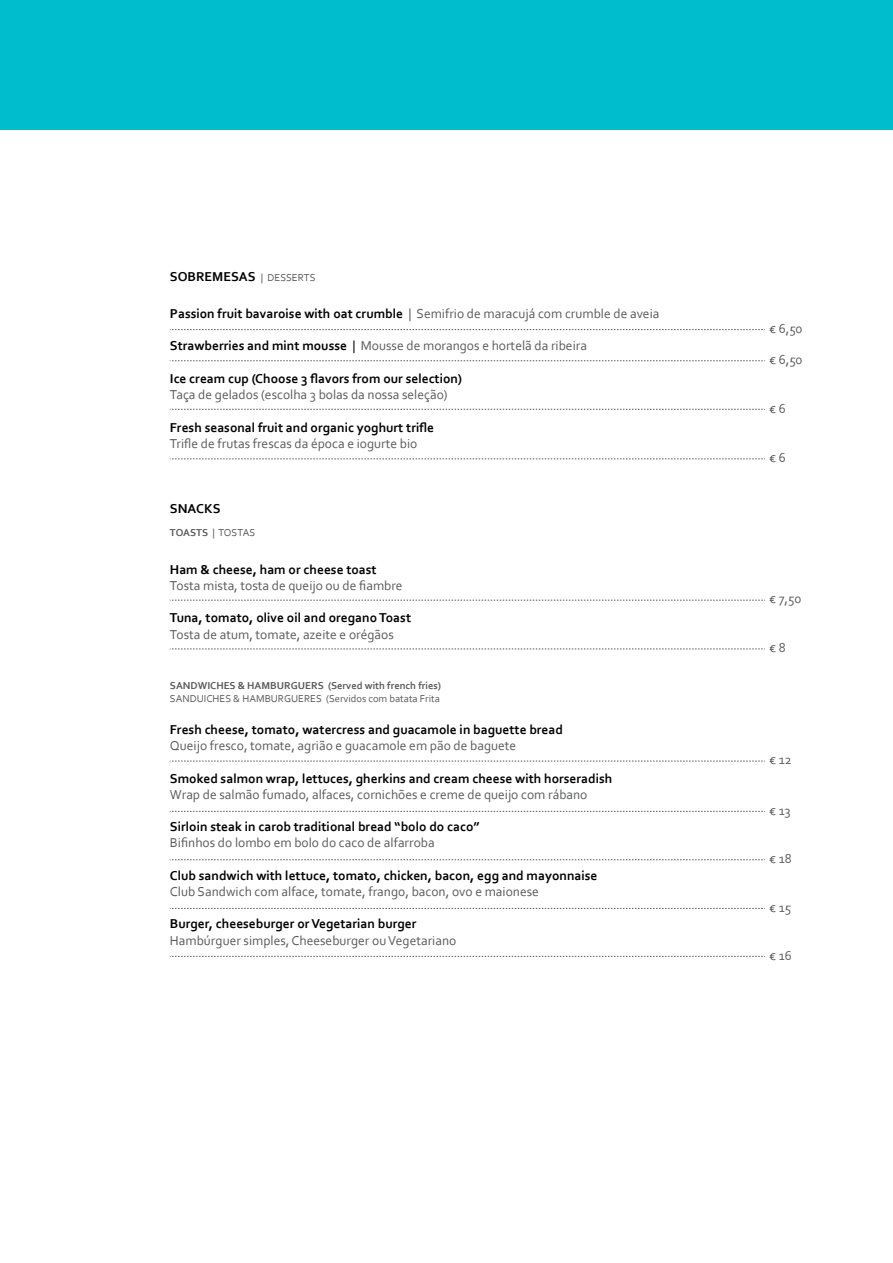
<style>
.page{position:relative;width:893px;height:1263px;background:#fff}
.page>*{position:absolute;margin:0;border:0;box-sizing:border-box;transform-origin:0 0}
.t1{font:13.5px "Corbel";color:#595a5c}
.t2{font:700 13.5px "Corbel";color:#010101}
.t3{font:10.5px "Corbel";color:#595a5c}
.t4{font:700 10.5px "Corbel";color:#595a5c}
.s1{font-weight:400;font-size:10.5px;color:#595a5c}
.s2{font-weight:700;color:#010101}
.s3{color:#010101}
.s4{font-weight:700}
</style>
<div class="page">
<svg style="left:170px;top:329px;width:595px;height:1px"></svg>
<svg style="left:170px;top:360px;width:595px;height:1px"></svg>
<svg style="left:170px;top:409px;width:595px;height:1px"></svg>
<svg style="left:170px;top:459px;width:595px;height:1px"></svg>
<svg style="left:170px;top:600px;width:595px;height:1px"></svg>
<svg style="left:170px;top:649px;width:595px;height:1px"></svg>
<svg style="left:170px;top:761px;width:595px;height:1px"></svg>
<svg style="left:170px;top:811px;width:595px;height:1px"></svg>
<svg style="left:170px;top:859px;width:595px;height:1px"></svg>
<svg style="left:170px;top:908px;width:595px;height:1px"></svg>
<svg style="left:170px;top:956px;width:595px;height:1px"></svg>
<div style="left:0;top:0;width:893px;height:129px;background:#00bdcd"></div>
<p class="t2" style="left:170px;top:268px;width:147px">SOBREMESAS <span class="s1">| DESSERTS</span></p>
<p class="t1" style="left:170px;top:305px;width:491px"><span class="s2">Passion fruit bavaroise with oat crumble</span> | Semifrio de maracujá com crumble de aveia</p>
<p class="t1" style="left:170px;top:338px;width:418px"><span class="s2">Strawberries and mint mousse</span> <span class="s3">|</span> Mousse de morangos e hortelã da ribeira</p>
<p class="t2" style="left:170px;top:370px;width:293px">Ice cream cup (Choose 3 flavors from our selection)</p>
<p class="t1" style="left:170px;top:386px;width:279px">Taça de gelados (escolha 3 bolas da nossa seleção)</p>
<p class="t2" style="left:170px;top:419px;width:266px">Fresh seasonal fruit and organic yoghurt trifle</p>
<p class="t1" style="left:170px;top:435px;width:249px">Trifle de frutas frescas da época e iogurte bio</p>
<p class="t2" style="left:170px;top:500px;width:52px">SNACKS</p>
<p class="t3" style="left:170px;top:526px;width:87px"><span class="s4">TOASTS</span> | TOSTAS</p>
<p class="t2" style="left:170px;top:561px;width:208px">Ham &amp; cheese, ham or cheese toast</p>
<p class="t1" style="left:170px;top:577px;width:234px">Tosta mista, tosta de queijo ou de fiambre</p>
<p class="t2" style="left:170px;top:609px;width:243px">Tuna, tomato, olive oil and oregano Toast</p>
<p class="t1" style="left:170px;top:626px;width:225px">Tosta de atum, tomate, azeite e orégãos</p>
<p class="t4" style="left:170px;top:679px;width:273px">SANDWICHES &amp; HAMBURGUERS (Served with french fries)</p>
<p class="t3" style="left:170px;top:691px;width:271px">SANDUICHES &amp; HAMBURGUERES (Servidos com batata Frita</p>
<p class="t2" style="left:170px;top:721px;width:395px">Fresh cheese, tomato, watercress and guacamole in baguette bread</p>
<p class="t1" style="left:170px;top:737px;width:348px">Queijo fresco, tomate, agrião e guacamole em pão de baguete</p>
<p class="t2" style="left:170px;top:770px;width:444px">Smoked salmon wrap, lettuces, gherkins and cream cheese with horseradish</p>
<p class="t1" style="left:170px;top:786px;width:419px">Wrap de salmão fumado, alfaces, cornichões e creme de queijo com rábano</p>
<p class="t2" style="left:170px;top:818px;width:311px">Sirloin steak in carob traditional bread “bolo do caco”</p>
<p class="t1" style="left:170px;top:834px;width:266px">Bifinhos do lombo em bolo do caco de alfarroba</p>
<p class="t2" style="left:170px;top:867px;width:429px">Club sandwich with lettuce, tomato, chicken, bacon, egg and mayonnaise</p>
<p class="t1" style="left:170px;top:883px;width:370px">Club Sandwich com alface, tomate, frango, bacon, ovo e maionese</p>
<p class="t2" style="left:170px;top:915px;width:248px">Burger, cheeseburger or Vegetarian burger</p>
<p class="t1" style="left:170px;top:932px;width:288px">Hambúrguer simples, Cheeseburger ou Vegetariano</p>
<p class="t1" style="left:769px;top:320px;width:35px">€ 6,50</p>
<p class="t1" style="left:769px;top:351px;width:35px">€ 6,50</p>
<p class="t1" style="left:769px;top:400px;width:18px">€ 6</p>
<p class="t1" style="left:769px;top:449px;width:18px">€ 6</p>
<p class="t1" style="left:769px;top:590px;width:34px">€ 7,50</p>
<p class="t1" style="left:769px;top:639px;width:18px">€ 8</p>
<p class="t1" style="left:769px;top:752px;width:24px">€ 12</p>
<p class="t1" style="left:769px;top:802px;width:23px">€ 13</p>
<p class="t1" style="left:769px;top:850px;width:24px">€ 18</p>
<p class="t1" style="left:769px;top:899px;width:24px">€ 15</p>
<p class="t1" style="left:769px;top:947px;width:24px">€ 16</p>
</div>
